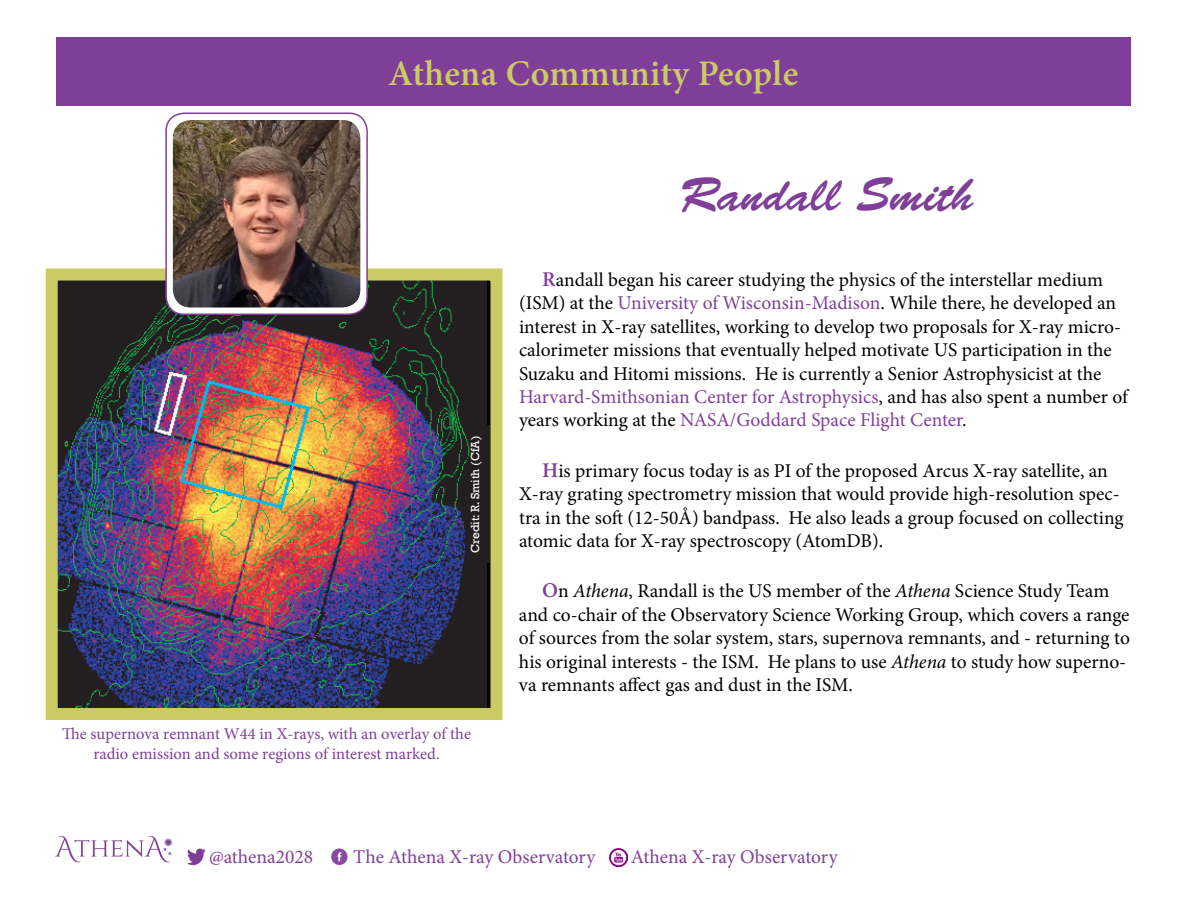
<style>
.page{position:relative;width:1188px;height:918px;background:#fff}
.page>*{position:absolute;margin:0;border:0;box-sizing:border-box;transform-origin:0 0}
.t1{font:48px "Brush Script Std";color:#7f3f98}
.Title_BC_Minion{font:600 36px "Minion Pro";letter-spacing:.01em;color:#cbcb65}
.Normal_BC_Minion{font:19.5px/23.4px "Minion Pro";letter-spacing:-.005em;color:#000}
.t2{font:19.5px "Minion Pro";color:#7f3f98}
.t3{font:16.5px/19.8px "Minion Pro";color:#7f3f98;text-align:center}
.t4{font:12px "Rockwell";color:#fff}
.s1{font-weight:600;font-size:21px;color:#7f3f98}
.s2{color:#7f3f98}
.s3{font-style:italic}
</style>
<div class="page">
<img style="left:187px;top:848px;width:18px;height:17px">
<img style="left:331px;top:848px;width:17px;height:17px">
<div style="left:57px;top:37px;width:1074px;height:69px;background:#7f3f98"></div>
<img style="left:55px;top:836px;width:118px;height:27px">
<img style="left:610px;top:849px;width:18px;height:18px">
<img style="left:59px;top:282px;width:427px;height:425px">
<div style="left:46px;top:269px;width:456px;height:451px;border:12px solid #cbcb65"></div>
<div style="left:471px;top:425px;width:18px;height:138px;background:#231f20"></div>
<div style="left:166px;top:113px;width:201px;height:201px;background:#fff;border-radius:18px"></div>
<div style="left:165px;top:113px;width:203px;height:202px;border:2px solid #7f3f98;border-radius:18px"></div>
<img style="left:173px;top:120px;width:187px;height:188px">
<p class="Title_BC_Minion" style="left:388px;top:49px;width:412px">Athena Community People</p>
<p class="t4" style="left:468px;top:553px;width:119px;rotate:-90deg">Credit: R. Smith (CfA)</p>
<p class="t3" style="left:62px;top:724px;width:410px">The supernova remnant W44 in X-rays, with an overlay of the radio emission and some regions of interest marked.</p>
<p class="t1" style="left:680px;top:168px;width:295px">Randall Smith</p>
<p class="Normal_BC_Minion" style="left:519px;top:268px;width:611px;text-indent:23px"><span class="s1">R</span>andall began his career studying the physics of the interstellar medium (ISM) at the <span class="s2">University of Wisconsin-Madison</span>. While there, he developed an interest in X-ray satellites, working to develop two proposals for X-ray micro&shy;calorimeter missions that eventually helped motivate US participation in the Suzaku and Hitomi missions. He is currently a Senior Astrophysicist at the <span class="s2">Harvard-Smithsonian Center for Astrophysics</span>, and has also spent a number of years working at the <span class="s2">NASA/Goddard Space Flight Center</span>.</p>
<p class="Normal_BC_Minion" style="left:519px;top:459px;width:606px;text-indent:23px"><span class="s1">H</span>is primary focus today is as PI of the proposed Arcus X-ray satellite, an X-ray grating spectrometry mission that would provide high-resolution spec&shy;tra in the soft (12-50Å) bandpass. He also leads a group focused on collecting atomic data for X-ray spectroscopy (AtomDB).</p>
<p class="Normal_BC_Minion" style="left:519px;top:580px;width:612px;text-indent:23px"><span class="s1">O</span>n <span class="s3">Athena</span>, Randall is the US member of the <span class="s3">Athena</span> Science Study Team and co-chair of the Observatory Science Working Group, which covers a range of sources from the solar system, stars, supernova remnants, and - returning to his original interests - the ISM. He plans to use <span class="s3">Athena</span> to study how superno&shy;va remnants affect gas and dust in the ISM.</p>
<p class="t2" style="left:209px;top:844px;width:106px">@athena2028</p>
<p class="t2" style="left:353px;top:844px;width:243px">The Athena X-ray Observatory</p>
<p class="t2" style="left:631px;top:844px;width:208px">Athena X-ray Observatory</p>
</div>
